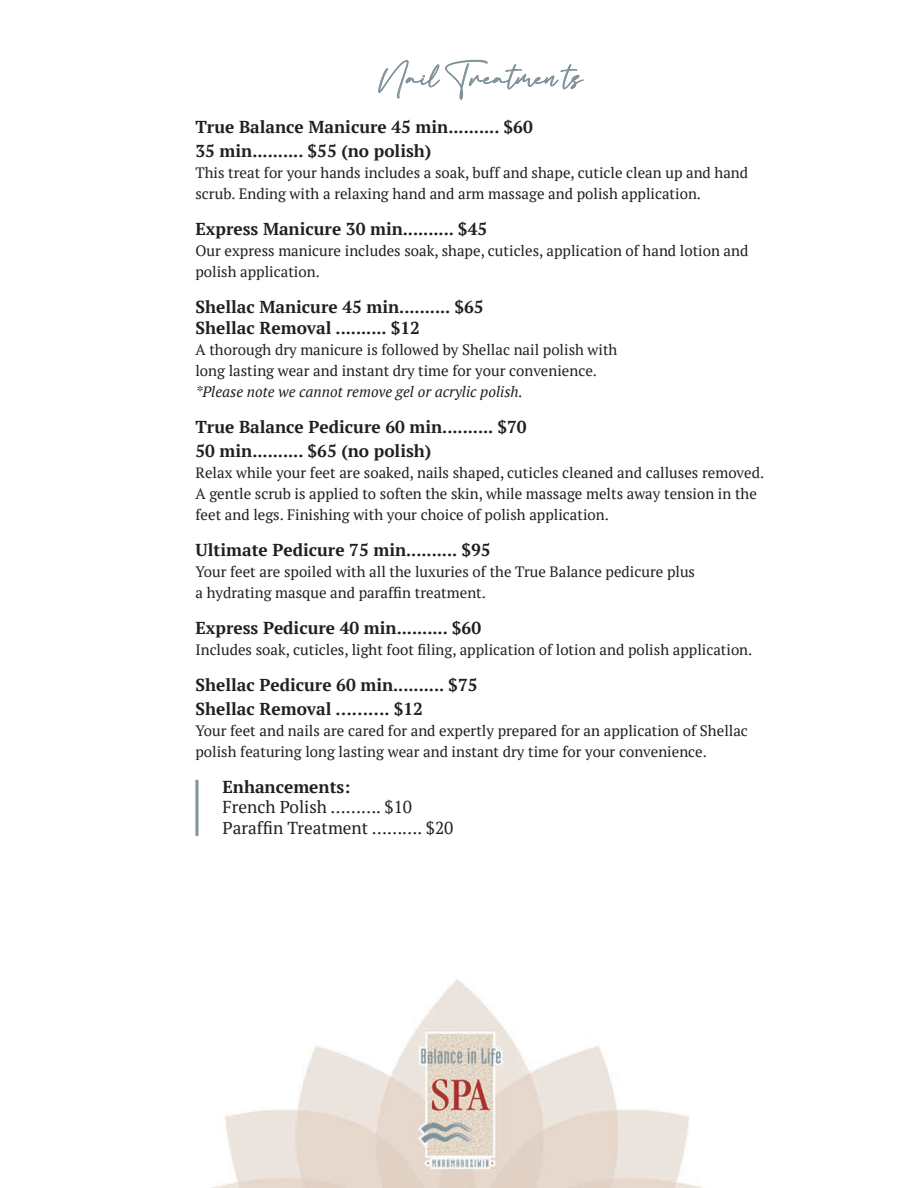
<style>
.page{position:relative;width:918px;height:1188px;background:#fff}
.page>*{position:absolute;margin:0;border:0;box-sizing:border-box;transform-origin:0 0}
.t1{font:700 17.25px/24px "PT Serif";color:#231f20}
.t2{font:17.25px/20.7px "PT Serif";color:#231f20}
.t3{font:15px/21px "PT Serif";color:#231f20}
.t4{font:italic 15px "PT Serif";color:#231f20}
</style>
<div class="page">
<img style="left:195px;top:59px;width:506px;height:1129px">
<svg style="left:378px;top:60px;width:206px;height:40px"></svg>
<hr style="left:195px;top:780px;width:3px;height:56px;background:#7f949a">
<p class="t1" style="left:195px;top:114px;width:339px">True Balance Manicure 45 min.......... $60<br>35 min.......... $55 (no polish)</p>
<p class="t3" style="left:195px;top:162px;width:554px">This treat for your hands includes a soak, buff and shape, cuticle clean up and hand scrub. Ending with a relaxing hand and arm massage and polish application.</p>
<p class="t1" style="left:195px;top:216px;width:293px">Express Manicure 30 min.......... $45</p>
<p class="t3" style="left:195px;top:240px;width:554px">Our express manicure includes soak, shape, cuticles, application of hand lotion and polish application.</p>
<p class="t1" style="left:195px;top:296px;width:290px;line-height:21px">Shellac Manicure 45 min.......... $65<br>Shellac Removal .......... $12</p>
<p class="t3" style="left:195px;top:339px;width:423px">A thorough dry manicure is followed by Shellac nail polish with long lasting wear and instant dry time for your convenience.</p>
<p class="t4" style="left:195px;top:382px;width:329px">*Please note we cannot remove gel or acrylic polish.</p>
<p class="t1" style="left:195px;top:414px;width:333px">True Balance Pedicure 60 min.......... $70<br>50 min.......... $65 (no polish)</p>
<p class="t3" style="left:195px;top:462px;width:570px">Relax while your feet are soaked, nails shaped, cuticles cleaned and calluses removed.<br>A gentle scrub is applied to soften the skin, while massage melts away tension in the feet and legs. Finishing with your choice of polish application.</p>
<p class="t1" style="left:195px;top:537px;width:297px">Ultimate Pedicure 75 min.......... $95</p>
<p class="t3" style="left:195px;top:561px;width:501px">Your feet are spoiled with all the luxuries of the True Balance pedicure plus a hydrating masque and paraffin treatment.</p>
<p class="t1" style="left:195px;top:615px;width:287px">Express Pedicure 40 min.......... $60</p>
<p class="t3" style="left:195px;top:639px;width:558px">Includes soak, cuticles, light foot filing, application of lotion and polish application.</p>
<p class="t1" style="left:195px;top:672px;width:284px">Shellac Pedicure 60 min.......... $75<br>Shellac Removal ………. $12</p>
<p class="t3" style="left:195px;top:720px;width:554px">Your feet and nails are cared for and expertly prepared for an application of Shellac polish featuring long lasting wear and instant dry time for your convenience.</p>
<p class="t1" style="left:222px;top:774px;width:129px">Enhancements:</p>
<p class="t2" style="left:222px;top:797px;width:232px">French Polish ………. $10<br>Paraffin Treatment ………. $20</p>
</div>
